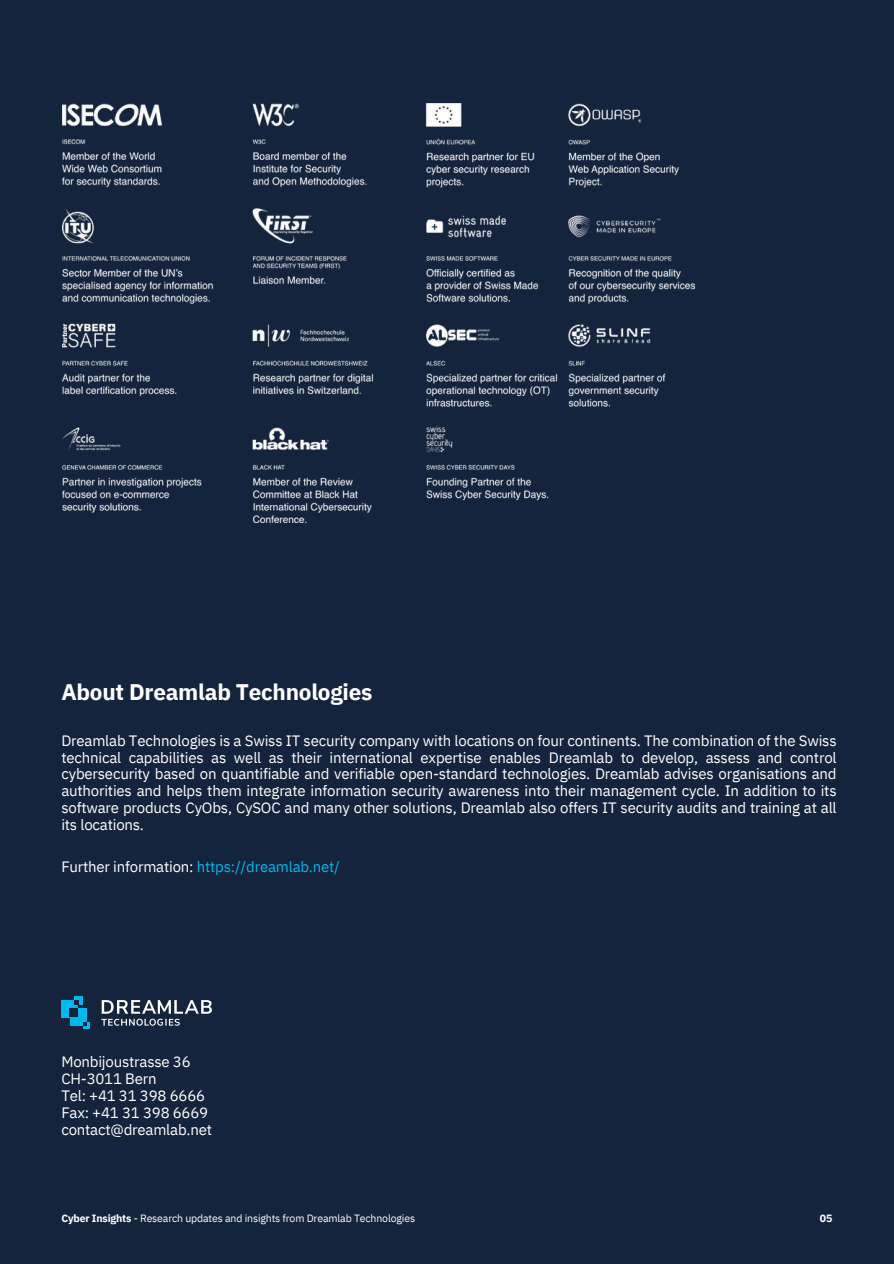
<style>
.page{position:relative;width:894px;height:1264px;background:#fff}
.page>*{position:absolute;margin:0;border:0;box-sizing:border-box;transform-origin:0 0}
.t1{font:700 22.5px "IBM Plex Sans";letter-spacing:-.01em;color:#fff}
.t2{font:15px/16.8px "IBM Plex Sans";letter-spacing:-.015em;color:#fff}
.t3{font:15px "IBM Plex Sans";letter-spacing:-.015em;color:#00b8eb}
.t4{font:10.5px "IBM Plex Sans";letter-spacing:-.015em;color:#fff}
.t5{font:700 10.5px "IBM Plex Sans";color:#fff}
.s1{color:#fff}
.s2{font-weight:700}
</style>
<div class="page">
<div style="left:0;top:0;width:893px;height:1263px;background:#14243c"></div>
<svg style="left:101px;top:1000px;width:111px;height:25px"></svg>
<div style="left:61px;top:1000px;width:17px;height:17px;background:#00b8eb"></div>
<div style="left:70px;top:1008px;width:16px;height:17px;background:#00b8eb"></div>
<div style="left:74px;top:995px;width:8px;height:9px;background:#00b8eb"></div>
<svg style="left:83px;top:1022px;width:7px;height:7px"></svg>
<div style="left:70px;top:1008px;width:8px;height:9px;background:#14243c"></div>
<svg style="left:74px;top:1000px;width:4px;height:4px"></svg>
<svg style="left:83px;top:1022px;width:4px;height:3px"></svg>
<img style="left:63px;top:104px;width:631px;height:418px">
<h1 class="t1" style="left:61px;top:677px;width:312px">About Dreamlab Technologies</h1>
<p class="t2" style="left:61px;top:731px;width:776px;text-align:justify">Dreamlab Technologies is a Swiss IT security company with locations on four continents. The combination of the Swiss technical capabilities as well as their international expertise enables Dreamlab to develop, assess and control cybersecurity based on quantifiable and verifiable open-standard technologies. Dreamlab advises organisations and authorities and helps them integrate information security awareness into their management cycle. In addition to its software products CyObs, CySOC and many other solutions, Dreamlab also offers IT security audits and training at all its locations.</p>
<p class="t3" style="left:61px;top:856px;width:280px"><span class="s1">Further information:</span> https://dreamlab.net/</p>
<p class="t2" style="left:61px;top:1053px;width:152px">Monbijoustrasse 36<br>CH-3011 Bern<br>Tel: +41 31 398 6666<br>Fax: +41 31 398 6669 contact@dreamlab.net</p>
<p class="t4" style="left:61px;top:1210px;width:355px"><span class="s2">Cyber Insights</span> - Research updates and insights from Dreamlab Technologies</p>
<p class="t5" style="left:819px;top:1210px;width:14px">05</p>
</div>
